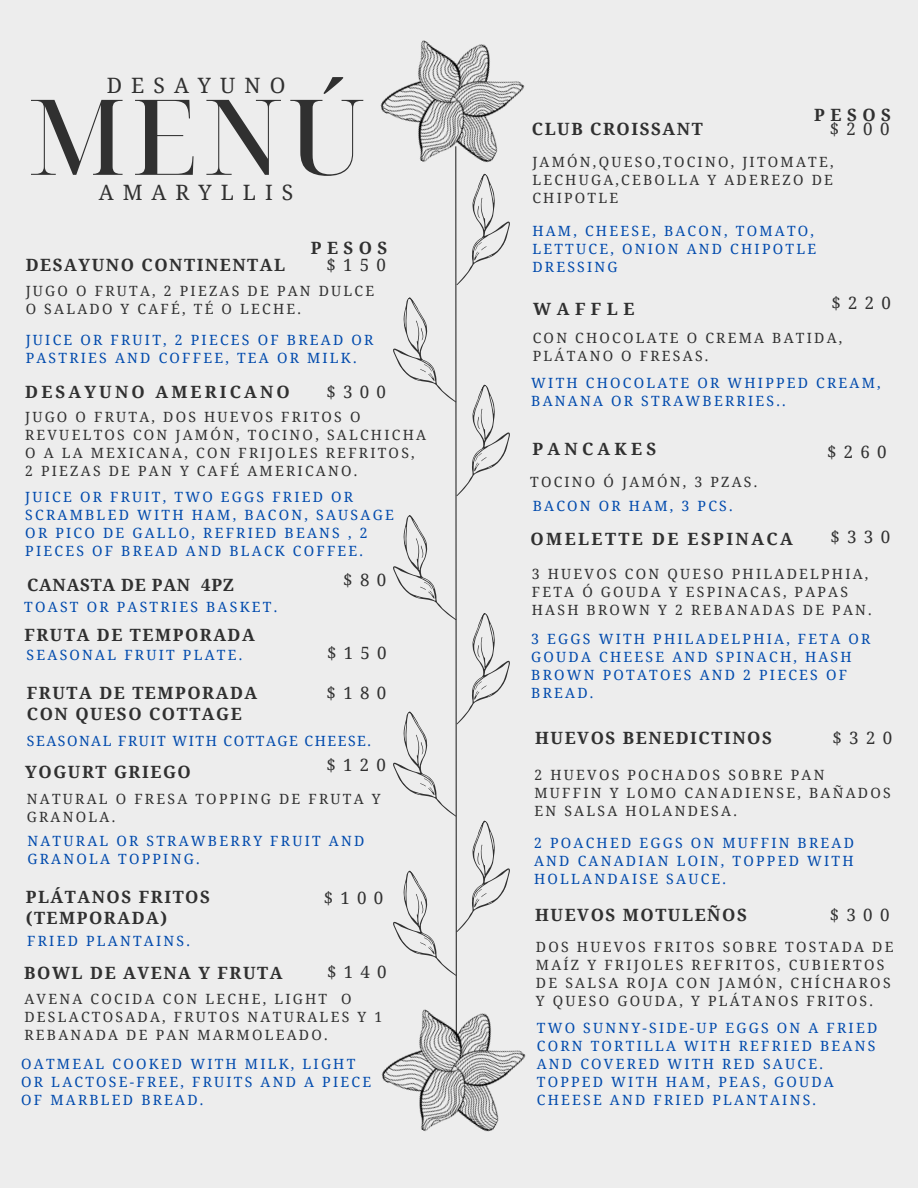
<style>
.page{position:relative;width:918px;height:1188px;background:#ededed}
.page>*{position:absolute;margin:0;border:0;box-sizing:border-box;transform-origin:0 0}
.t1{font:500 105px "Noto Serif Display";color:#303030}
.t2{font:21.15px "Noto Serif";letter-spacing:.425em;color:#303030}
.t3{font:700 16.95px/21.3px "Noto Serif";letter-spacing:.09em;color:#303030}
.t4{font:16.95px "Noto Serif";letter-spacing:.425em;color:#303030}
.t5{font:700 16.95px "Noto Serif";letter-spacing:.14em;color:#303030}
.t6{font:700 16.95px "Noto Serif";letter-spacing:.185em;color:#303030}
.t7{font:700 16.95px "Noto Serif";letter-spacing:.045em;color:#303030}
.t8{font:700 16.95px "Noto Serif";letter-spacing:.25em;color:#303030}
.t9{font:14.1px/18px "Noto Serif";letter-spacing:.16em;color:#004aad}
.t10{font:14.1px/18px "Noto Serif";letter-spacing:.16em;color:#303030}
.t11{font:14.1px "Noto Serif";letter-spacing:.11em;color:#004aad}
</style>
<div class="page">
<img style="left:380px;top:40px;width:145px;height:105px">
<img style="left:381px;top:1043px;width:145px;height:89px">
<svg style="left:393px;top:145px;width:117px;height:898px"></svg>
<h4 class="t1" style="left:27px;top:63px;width:339px">MENÚ</h4>
<h3 class="t2" style="left:99px;top:177px;width:196px">A MARYLLIS</h3>
<p class="t2" style="left:107px;top:70px;width:180px">DESAYUNO</p>
<p class="t3" style="left:26px;top:253px;width:261px">DESAYUNO CONTINENTAL</p>
<p class="t3" style="left:311px;top:237px;width:78px">PESOS</p>
<h3 class="t4" style="left:326px;top:253px;width:61px">$150</h3>
<p class="t10" style="left:26px;top:282px;width:350px">JUGO O FRUTA, 2 PIEZAS DE PAN DULCE<br>O SALADO Y CAFÉ, TÉ O LECHE.</p>
<p class="t9" style="left:26px;top:330px;width:349px">JUICE OR FRUIT, 2 PIECES OF BREAD OR<br>PASTRIES AND COFFEE, TEA OR MILK.</p>
<h1 class="t6" style="left:25px;top:380px;width:266px">DESAYUNO AMERICANO</h1>
<h4 class="t4" style="left:326px;top:380px;width:61px">$300</h4>
<h2 class="t10" style="left:25px;top:408px;width:402px">JUGO O FRUTA, DOS HUEVOS FRITOS O REVUELTOS CON JAMÓN, TOCINO, SALCHICHA O A LA MEXICANA, CON FRIJOLES REFRITOS, 2 PIEZAS DE PAN Y CAFÉ AMERICANO.</h2>
<h3 class="t9" style="left:25px;top:488px;width:370px">JUICE OR FRUIT, TWO EGGS FRIED OR SCRAMBLED WITH HAM, BACON, SAUSAGE OR PICO DE GALLO, REFRIED BEANS , 2<br>PIECES OF BREAD AND BLACK COFFEE.</h3>
<p class="t7" style="left:27px;top:573px;width:209px">CANASTA DE PAN 4PZ</p>
<h3 class="t9" style="left:24px;top:598px;width:254px">TOAST OR PASTRIES BASKET.</h3>
<h4 class="t4" style="left:343px;top:568px;width:44px">$80</h4>
<p class="t3" style="left:24px;top:623px;width:232px">FRUTA DE TEMPORADA</p>
<p class="t9" style="left:27px;top:645px;width:217px">SEASONAL FRUIT PLATE.</p>
<h4 class="t4" style="left:327px;top:641px;width:61px">$150</h4>
<h3 class="t3" style="left:27px;top:681px;width:232px">FRUTA DE TEMPORADA<br>CON QUESO COTTAGE</h3>
<h4 class="t4" style="left:327px;top:681px;width:61px">$180</h4>
<p class="t11" style="left:27px;top:730px;width:346px">SEASONAL FRUIT WITH COTTAGE CHEESE.</p>
<h2 class="t3" style="left:25px;top:760px;width:167px">YOGURT GRIEGO</h2>
<h3 class="t4" style="left:326px;top:753px;width:61px">$120</h3>
<p class="t10" style="left:27px;top:789px;width:355px">NATURAL O FRESA TOPPING DE FRUTA Y<br>GRANOLA.</p>
<p class="t9" style="left:27px;top:832px;width:338px">NATURAL OR STRAWBERRY FRUIT AND<br>GRANOLA TOPPING.</p>
<p class="t3" style="left:26px;top:886px;width:186px">PLÁTANOS FRITOS (TEMPORADA)</p>
<h3 class="t4" style="left:324px;top:886px;width:61px">$100</h3>
<h4 class="t9" style="left:27px;top:931px;width:164px">FRIED PLANTAINS.</h4>
<p class="t3" style="left:24px;top:962px;width:260px">BOWL DE AVENA Y FRUTA</p>
<p class="t4" style="left:327px;top:960px;width:61px">$140</p>
<p class="t10" style="left:24px;top:989px;width:359px">AVENA COCIDA CON LECHE, LIGHT O<br>DESLACTOSADA, FRUTOS NATURALES Y 1<br>REBANADA DE PAN MARMOLEADO.</p>
<p class="t9" style="left:21px;top:1054px;width:351px">OATMEAL COOKED WITH MILK, LIGHT<br>OR LACTOSE-FREE, FRUITS AND A PIECE<br>OF MARBLED BREAD.</p>
<h3 class="t3" style="left:814px;top:104px;width:78px">PESOS</h3>
<h4 class="t3" style="left:532px;top:118px;width:172px">CLUB CROISSANT</h4>
<h3 class="t4" style="left:830px;top:117px;width:61px">$200</h3>
<p class="t10" style="left:532px;top:152px;width:303px;text-align:justify">JAMÓN,QUESO,TOCINO, JITOMATE, LECHUGA,CEBOLLA Y ADEREZO DE CHIPOTLE</p>
<p class="t9" style="left:532px;top:221px;width:285px">HAM, CHEESE, BACON, TOMATO,<br>LETTUCE, ONION AND CHIPOTLE<br>DRESSING</p>
<h4 class="t3" style="left:533px;top:298px;width:103px">WAFFLE</h4>
<h3 class="t4" style="left:831px;top:291px;width:61px">$220</h3>
<p class="t10" style="left:533px;top:328px;width:311px">CON CHOCOLATE O CREMA BATIDA,</p>
<p class="t10" style="left:533px;top:346px;width:177px">PLÁTANO O FRESAS.</p>
<h3 class="t9" style="left:531px;top:374px;width:351px">WITH CHOCOLATE OR WHIPPED CREAM,</h3>
<p class="t9" style="left:531px;top:392px;width:256px">BANANA OR STRAWBERRIES..</p>
<h4 class="t8" style="left:533px;top:437px;width:125px">PANCAKES</h4>
<p class="t4" style="left:827px;top:440px;width:61px">$260</p>
<h3 class="t10" style="left:530px;top:472px;width:229px">TOCINO Ó JAMÓN, 3 PZAS.</h3>
<h4 class="t9" style="left:533px;top:496px;width:201px">BACON OR HAM, 3 PCS.</h4>
<p class="t5" style="left:531px;top:527px;width:264px">OMELETTE DE ESPINACA</p>
<p class="t4" style="left:831px;top:524px;width:61px">$330</p>
<h3 class="t10" style="left:532px;top:564px;width:341px">3 HUEVOS CON QUESO PHILADELPHIA,<br>FETA Ó GOUDA Y ESPINACAS, PAPAS<br>HASH BROWN Y 2 REBANADAS DE PAN.</h3>
<h4 class="t9" style="left:531px;top:629px;width:341px">3 EGGS WITH PHILADELPHIA, FETA OR<br>GOUDA CHEESE AND SPINACH, HASH<br>BROWN POTATOES AND 2 PIECES OF<br>BREAD.</h4>
<p class="t3" style="left:535px;top:727px;width:238px">HUEVOS BENEDICTINOS</p>
<p class="t4" style="left:833px;top:726px;width:61px">$320</p>
<p class="t10" style="left:534px;top:766px;width:358px">2 HUEVOS POCHADOS SOBRE PAN<br>MUFFIN Y LOMO CANADIENSE, BAÑADOS<br>EN SALSA HOLANDESA.</p>
<p class="t9" style="left:534px;top:834px;width:321px;text-align:justify">2 POACHED EGGS ON MUFFIN BREAD AND CANADIAN LOIN, TOPPED WITH HOLLANDAISE SAUCE.</p>
<h3 class="t3" style="left:535px;top:904px;width:213px">HUEVOS MOTULEÑOS</h3>
<p class="t4" style="left:830px;top:903px;width:61px">$300</p>
<p class="t10" style="left:536px;top:938px;width:359px">DOS HUEVOS FRITOS SOBRE TOSTADA DE MAÍZ Y FRIJOLES REFRITOS, CUBIERTOS DE SALSA ROJA CON JAMÓN, CHÍCHAROS Y QUESO GOUDA, Y PLÁTANOS FRITOS.</p>
<p class="t9" style="left:537px;top:1018px;width:342px">TWO SUNNY-SIDE-UP EGGS ON A FRIED<br>CORN TORTILLA WITH REFRIED BEANS<br>AND COVERED WITH RED SAUCE.<br>TOPPED WITH HAM, PEAS, GOUDA<br>CHEESE AND FRIED PLANTAINS.</p>
</div>
